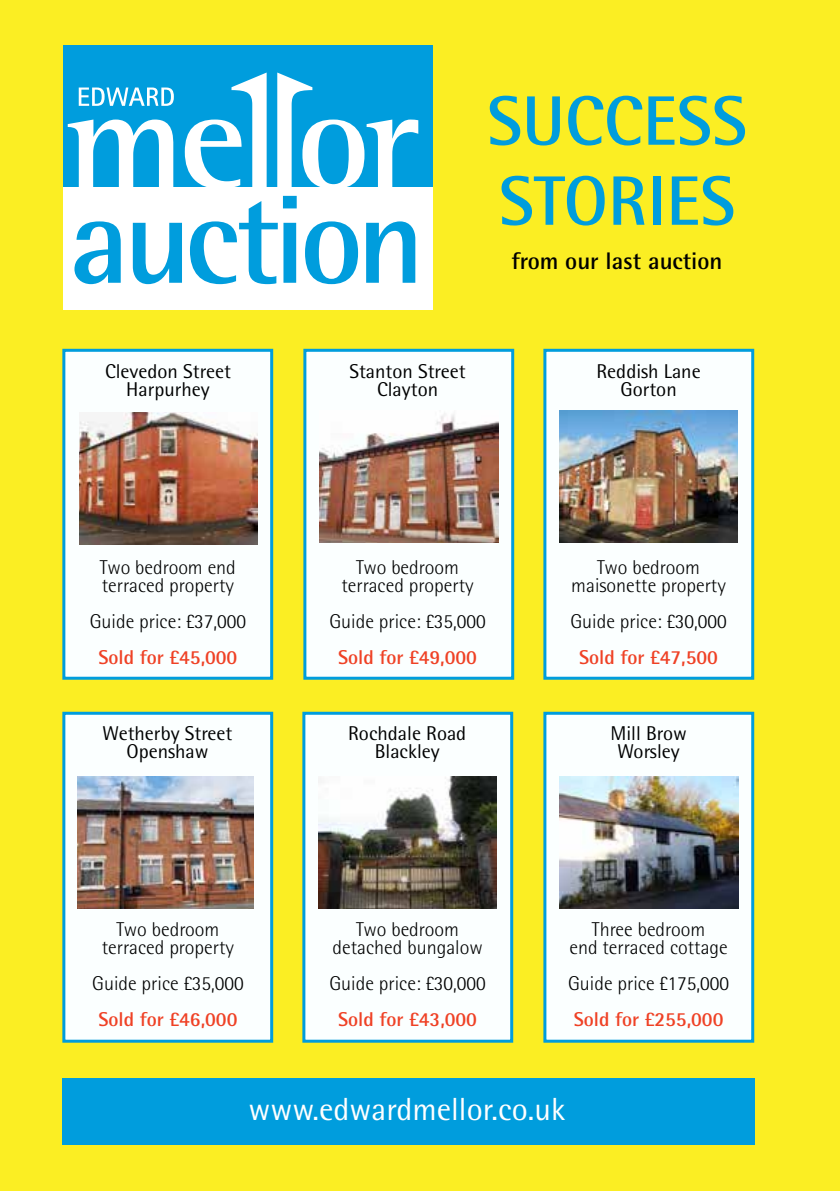
<style>
.page{position:relative;width:840px;height:1191px;background:#fff}
.page>*{position:absolute;margin:0;border:0;box-sizing:border-box;transform-origin:0 0}
.t1{font:700 126px "Rotis Semi Sans Std";letter-spacing:-.05em;color:#009ddd}
.t2{font:700 70px/80px "Rotis Semi Sans Std";color:#009ddd}
.t3{font:32px "Rotis Semi Sans Std";color:#fff}
.t4{font:700 24px "Rotis Semi Sans Std";color:#000}
.t5{font:300 20px/18px "Rotis Semi Sans Std";color:#000;text-align:center}
.t6{font:20px/18px "Rotis Semi Sans Std";color:#000;text-align:center}
.t7{font:700 20px "Rotis Semi Sans Std";color:#ef4125}
</style>
<div class="page">
<div style="left:0;top:0;width:839px;height:1191px;background:#fbee23"></div>
<div style="left:63px;top:45px;width:369px;height:265px;background:#fff"></div>
<div style="left:63px;top:45px;width:369px;height:142px;background:#009ddd"></div>
<svg style="left:68px;top:119px;width:105px;height:68px"></svg>
<svg style="left:185px;top:73px;width:81px;height:114px"></svg>
<svg style="left:277px;top:73px;width:141px;height:114px"></svg>
<svg style="left:79px;top:87px;width:95px;height:19px"></svg>
<div style="left:62px;top:1078px;width:692px;height:66px;background:#009ddd"></div>
<div style="left:62px;top:349px;width:211px;height:330px;background:#fbffff;border:3px solid #009ddd"></div>
<div style="left:303px;top:349px;width:211px;height:330px;background:#fbffff;border:3px solid #009ddd"></div>
<div style="left:543px;top:349px;width:210px;height:330px;background:#fbffff;border:3px solid #009ddd"></div>
<div style="left:62px;top:712px;width:211px;height:330px;background:#fbffff;border:3px solid #009ddd"></div>
<div style="left:302px;top:712px;width:211px;height:330px;background:#fbffff;border:3px solid #009ddd"></div>
<div style="left:543px;top:712px;width:210px;height:330px;background:#fbffff;border:3px solid #009ddd"></div>
<img style="left:79px;top:412px;width:179px;height:132px">
<img style="left:320px;top:413px;width:178px;height:130px">
<img style="left:559px;top:411px;width:178px;height:132px">
<img style="left:77px;top:777px;width:176px;height:132px">
<img style="left:318px;top:777px;width:178px;height:132px">
<img style="left:559px;top:777px;width:178px;height:132px">
<h1 class="t1" style="left:69px;top:163px;width:357px">auction</h1>
<h2 class="t2" style="left:486px;top:80px;width:261px">SUCCESS<br>STORIES</h2>
<p class="t4" style="left:511px;top:246px;width:212px">from our last auction</p>
<p class="t6" style="left:105px;top:362px;width:127px">Clevedon Street<br>Harpurhey</p>
<p class="t6" style="left:349px;top:362px;width:118px">Stanton Street<br>Clayton</p>
<p class="t6" style="left:596px;top:362px;width:105px">Reddish Lane<br>Gorton</p>
<p class="t5" style="left:100px;top:558px;width:137px;text-align:left">Two bedroom end terraced property</p>
<p class="t5" style="left:90px;top:612px;width:158px">Guide price: £37,000</p>
<p class="t7" style="left:98px;top:645px;width:140px">Sold for £45,000</p>
<p class="t6" style="left:102px;top:724px;width:131px">Wetherby Street<br>Openshaw</p>
<p class="t5" style="left:102px;top:919px;width:134px">Two bedroom terraced property</p>
<p class="t5" style="left:92px;top:973px;width:153px">Guide price £35,000</p>
<p class="t7" style="left:98px;top:1006px;width:140px">Sold for £46,000</p>
<p class="t5" style="left:341px;top:558px;width:134px">Two bedroom terraced property</p>
<p class="t5" style="left:329px;top:612px;width:158px">Guide price: £35,000</p>
<p class="t7" style="left:338px;top:645px;width:140px">Sold for £49,000</p>
<p class="t6" style="left:348px;top:724px;width:120px">Rochdale Road<br>Blackley</p>
<p class="t5" style="left:332px;top:919px;width:152px">Two bedroom detached bungalow</p>
<p class="t5" style="left:329px;top:973px;width:158px">Guide price: £30,000</p>
<p class="t7" style="left:338px;top:1006px;width:140px">Sold for £43,000</p>
<p class="t5" style="left:571px;top:558px;width:156px">Two bedroom maisonette property</p>
<p class="t5" style="left:570px;top:612px;width:158px">Guide price: £30,000</p>
<p class="t7" style="left:579px;top:645px;width:140px">Sold for £47,500</p>
<p class="t6" style="left:610px;top:724px;width:78px">Mill Brow<br>Worsley</p>
<p class="t5" style="left:569px;top:919px;width:160px">Three bedroom<br>end terraced cottage</p>
<p class="t5" style="left:567px;top:973px;width:163px">Guide price £175,000</p>
<p class="t7" style="left:573px;top:1006px;width:151px">Sold for £255,000</p>
<h3 class="t3" style="left:248px;top:1089px;width:318px">www.edwardmellor.co.uk</h3>
</div>
